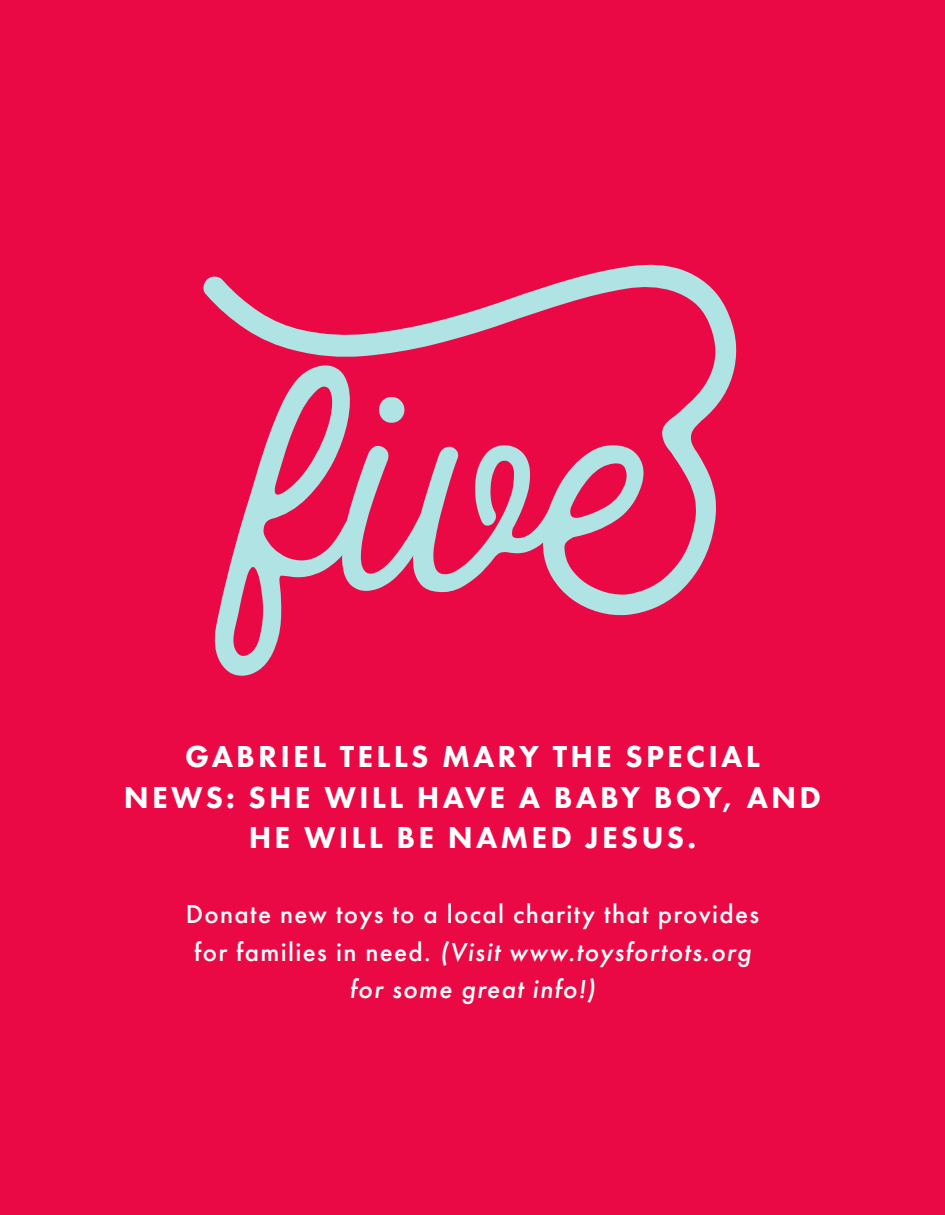
<style>
.page{position:relative;width:945px;height:1215px;background:#eb0945}
.page>*{position:absolute;margin:0;border:0;box-sizing:border-box;transform-origin:0 0}
.t1{font:416.7px "Heritage";color:#afe3e4}
.t2{font:800 31.5px/40.5px "Futura PT";letter-spacing:.1em;color:#fff;text-align:center}
.t3{font:500 27px/37.5px "Futura PT";letter-spacing:.05em;color:#fff;text-align:center}
.s1{font-style:italic}
</style>
<div class="page">
<h1 class="t1" style="left:233px;top:302px;width:847px">five</h1>
<p class="t2" style="left:124px;top:738px;width:699px">GABRIEL TELLS MARY THE SPECIAL<br>NEWS: SHE WILL HAVE A BABY BOY, AND<br>HE WILL BE NAMED JESUS.</p>
<p class="t3" style="left:186px;top:898px;width:575px">Donate new toys to a local charity that provides for families in need. <span class="s1">(Visit www.toysfortots.org for some great info!)</span></p>
</div>
